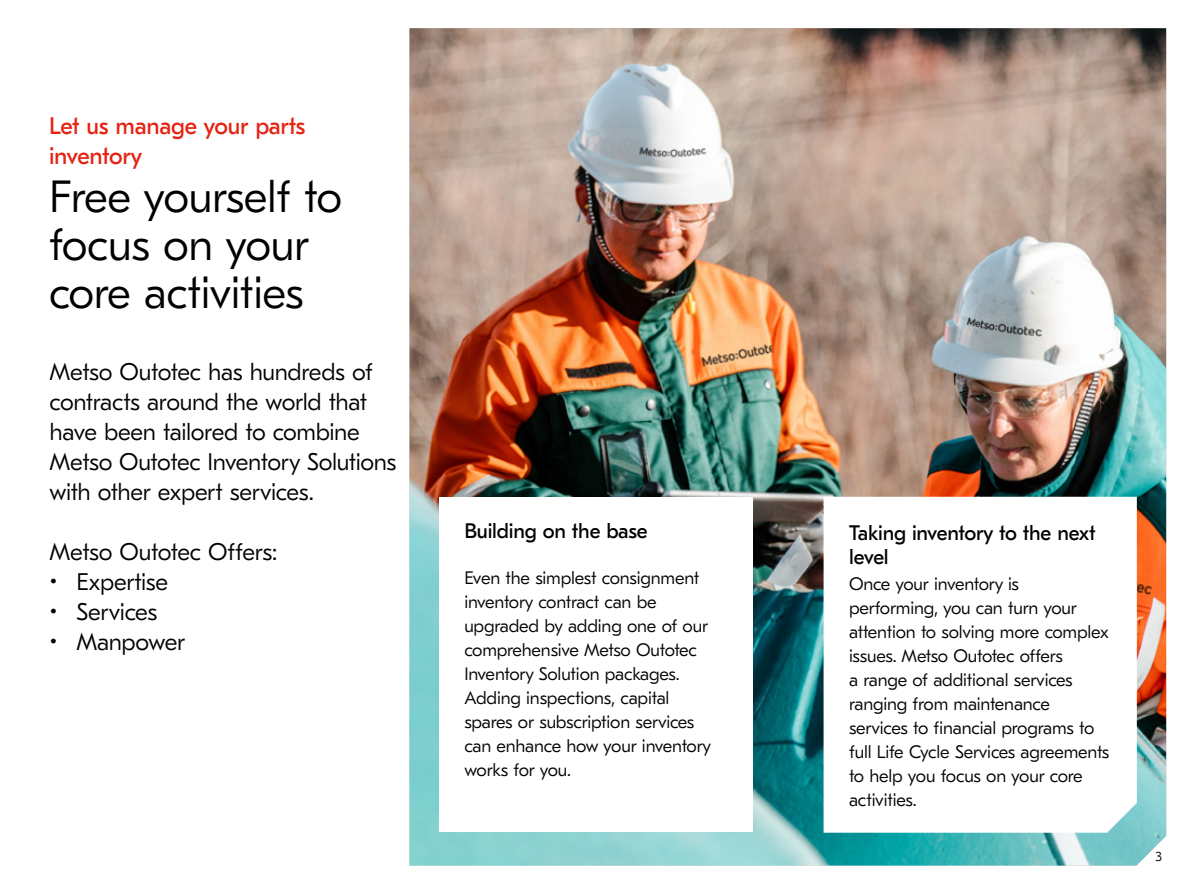
<style>
.page{position:relative;width:1191px;height:893px;background:#fff}
.page>*{position:absolute;margin:0;border:0;box-sizing:border-box;transform-origin:0 0}
.t1{font:300 45px/48px "GT Eesti Pro Text";letter-spacing:-.01em;color:#000}
.t2{font:300 24px/30px "GT Eesti Pro Text";letter-spacing:-.015em;color:#000}
.t3{font:24px/30px "GT Eesti Pro Text";letter-spacing:-.01em;color:#e42313}
.t4{font:21px/24px "GT Eesti Pro Text";letter-spacing:-.01em;color:#000}
.t5{font:300 18px/24px "GT Eesti Pro Text";letter-spacing:-.01em;color:#000}
.t6{font:300 13.5px "GT Eesti Pro Text";color:#000}
</style>
<div class="page">
<img style="left:409px;top:28px;width:757px;height:837px">
<div style="left:439px;top:497px;width:313px;height:335px;background:#fff"></div>
<svg style="left:823px;top:497px;width:313px;height:336px"></svg>
<h2 class="t3" style="left:49px;top:111px;width:258px">Let us manage your parts inventory</h2>
<h1 class="t1" style="left:49px;top:173px;width:294px">Free yourself to focus on your core activities</h1>
<h2 class="t2" style="left:50px;top:357px;width:348px">Metso Outotec has hundreds of contracts around the world that have been tailored to combine<br>Metso Outotec Inventory Solutions with other expert services.</h2>
<h2 class="t2" style="left:50px;top:537px;width:229px">Metso Outotec Offers:</h2>
<h2 class="t2" style="left:50px;top:567px;width:120px">• Expertise</h2>
<h2 class="t2" style="left:50px;top:597px;width:109px">• Services</h2>
<h2 class="t2" style="left:50px;top:627px;width:137px">• Manpower</h2>
<p class="t4" style="left:464px;top:519px;width:185px">Building on the base</p>
<p class="t5" style="left:464px;top:566px;width:248px">Even the simplest consignment inventory contract can be upgraded by adding one of our comprehensive Metso Outotec<br>Inventory Solution packages.<br>Adding inspections, capital spares or subscription services can enhance how your inventory works for you.</p>
<p class="t4" style="left:849px;top:521px;width:248px">Taking inventory to the next level</p>
<p class="t5" style="left:849px;top:572px;width:262px">Once your inventory is performing, you can turn your attention to solving more complex issues. Metso Outotec offers<br>a range of additional services ranging from maintenance services to financial programs to full Life Cycle Services agreements to help you focus on your core activities.</p>
<p class="t6" style="left:1155px;top:849px;width:8px">3</p>
</div>
